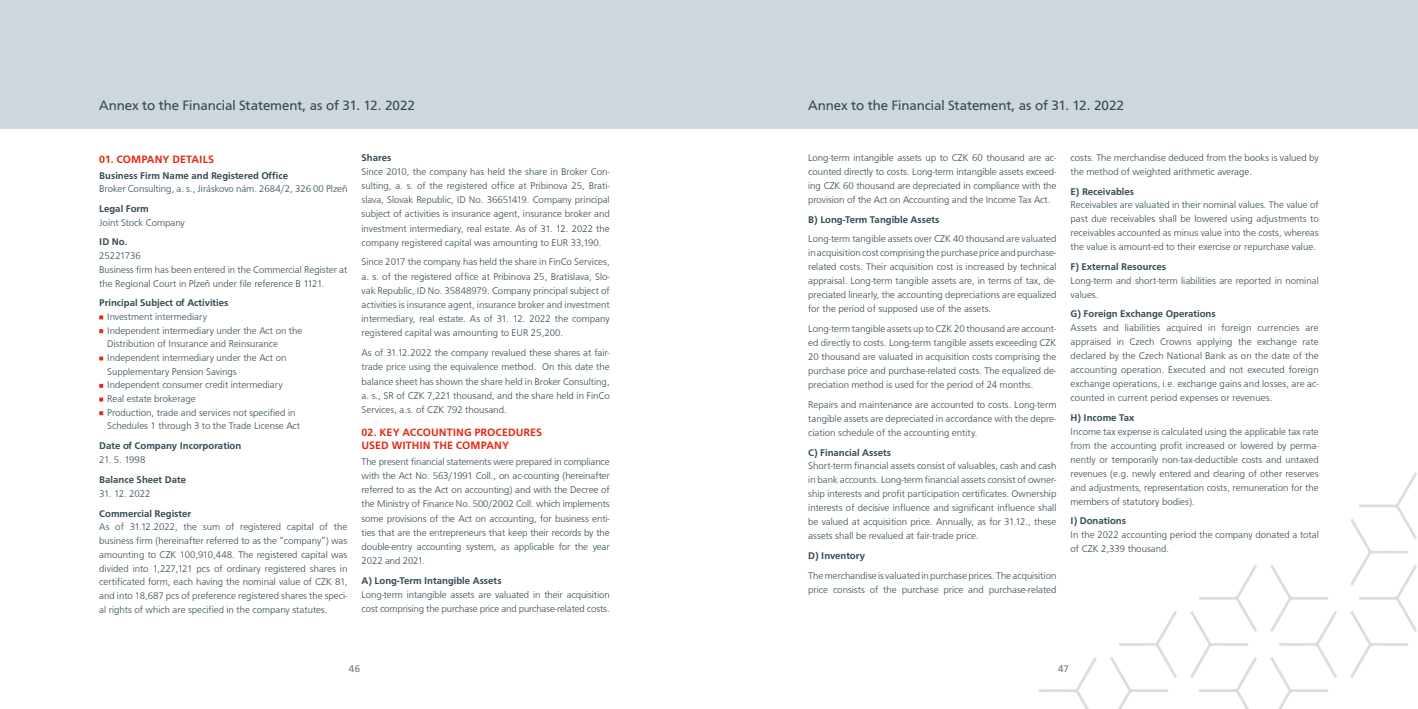
<style>
.page{position:relative;width:1418px;height:709px;background:#fff}
.page>*{position:absolute;margin:0;border:0;box-sizing:border-box;transform-origin:0 0}
.t1{font:14px "F015 TEE";color:#354b54}
.t2{font:500 11px/13.2px "F015 TEE";letter-spacing:.005em;color:#e52713}
.t3{font:10px/14px "F015 TEE Ligh";color:#354b54;text-align:justify}
.t4{font:500 10px "F015 TEE";color:#354b54}
.t5{font:10px "F015 TEE";color:#647a84}
</style>
<div class="page">
<svg style="left:1039px;top:657px;width:57px;height:52px"></svg>
<svg style="left:1270px;top:565px;width:67px;height:144px"></svg>
<svg style="left:1190px;top:565px;width:67px;height:144px"></svg>
<svg style="left:1110px;top:611px;width:66px;height:98px"></svg>
<svg style="left:1350px;top:472px;width:67px;height:206px"></svg>
<div style="left:0;top:0;width:1417px;height:128px;background:#ced7dd"></div>
<svg style="left:99px;top:315px;width:4px;height:4px"></svg>
<svg style="left:99px;top:329px;width:4px;height:4px"></svg>
<svg style="left:99px;top:356px;width:4px;height:4px"></svg>
<svg style="left:99px;top:384px;width:4px;height:4px"></svg>
<svg style="left:99px;top:397px;width:4px;height:4px"></svg>
<svg style="left:99px;top:411px;width:4px;height:4px"></svg>
<h1 class="t1" style="left:99px;top:98px;width:317px">Annex to the Financial Statement, as of 31. 12. 2022</h1>
<p class="t2" style="left:99px;top:153px;width:116px">01. COMPANY DETAILS</p>
<p class="t4" style="left:99px;top:169px;width:190px">Business Firm Name and Registered Office</p>
<p class="t3" style="left:99px;top:182px;width:250px">Broker Consulting, a. s., Jiráskovo nám. 2684/2, 326 00 Plzeň</p>
<p class="t4" style="left:99px;top:203px;width:51px">Legal Form</p>
<p class="t3" style="left:99px;top:215px;width:87px">Joint Stock Company</p>
<p class="t4" style="left:99px;top:236px;width:30px">ID No.</p>
<p class="t3" style="left:99px;top:249px;width:250px;text-align:left">25221736<br>Business firm has been entered in the Commercial Register at the Regional Court in Plzeň under file reference B 1121.</p>
<p class="t4" style="left:99px;top:297px;width:131px">Principal Subject of Activities</p>
<p class="t3" style="left:107px;top:310px;width:197px;line-height:13.7px;text-align:left">Investment intermediary<br>Independent intermediary under the Act on the Distribution of Insurance and Reinsurance Independent intermediary under the Act on Supplementary Pension Savings<br>Independent consumer credit intermediary<br>Real estate brokerage<br>Production, trade and services not specified in Schedules 1 through 3 to the Trade License Act</p>
<p class="t4" style="left:99px;top:440px;width:144px">Date of Company Incorporation</p>
<p class="t3" style="left:99px;top:453px;width:48px">21. 5. 1998</p>
<p class="t4" style="left:99px;top:474px;width:88px">Balance Sheet Date</p>
<p class="t3" style="left:99px;top:486px;width:53px">31. 12. 2022</p>
<p class="t4" style="left:99px;top:507px;width:93px">Commercial Register</p>
<p class="t3" style="left:99px;top:520px;width:250px">As of 31.12.2022, the sum of registered capital of the business firm (hereinafter referred to as the “company”) was amounting to CZK 100,910,448. The registered capital was divided into 1,227,121 pcs of ordinary registered shares in certificated form, each having the nominal value of CZK 81, and into 18,687 pcs of preference registered shares the speci&shy;al rights of which are specified in the company statutes.</p>
<p class="t4" style="left:361px;top:152px;width:31px">Shares</p>
<p class="t3" style="left:361px;top:164px;width:250px">Since 2010, the company has held the share in Broker Con&shy;sulting, a. s. of the registered office at Pribinova 25, Brati&shy;slava, Slovak Republic, ID No. 36651419. Company principal subject of activities is insurance agent, insurance broker and investment intermediary, real estate. As of 31. 12. 2022 the company registered capital was amounting to EUR 33,190.</p>
<p class="t3" style="left:361px;top:255px;width:250px">Since 2017 the company has held the share in FinCo Services, a. s. of the registered office at Pribinova 25, Bratislava, Slo&shy;vak Republic, ID No. 35848979. Company principal subject of activities is insurance agent, insurance broker and investment intermediary, real estate. As of 31. 12. 2022 the company registered capital was amounting to EUR 25,200.</p>
<p class="t3" style="left:361px;top:346px;width:250px">As of 31.12.2022 the company revalued these shares at fair&shy;trade price using the equivalence method. On this date the balance sheet has shown the share held in Broker Consulting, a. s., SR of CZK 7,221 thousand, and the share held in FinCo Services, a.s. of CZK 792 thousand.</p>
<p class="t2" style="left:361px;top:425px;width:182px">02. KEY ACCOUNTING PROCEDURES<br>USED WITHIN THE COMPANY</p>
<p class="t3" style="left:361px;top:454px;width:250px">The present financial statements were prepared in compliance with the Act No. 563/1991 Coll., on ac-counting (hereinafter referred to as the Act on accounting) and with the Decree of the Ministry of Finance No. 500/2002 Coll. which implements some provisions of the Act on accounting, for business enti&shy;ties that are the entrepreneurs that keep their records by the double-entry accounting system, as applicable for the year 2022 and 2021.</p>
<p class="t4" style="left:361px;top:574px;width:142px">A) Long-Term Intangible Assets</p>
<p class="t3" style="left:361px;top:587px;width:250px">Long-term intangible assets are valuated in their acquisition cost comprising the purchase price and purchase-related costs.</p>
<h1 class="t1" style="left:808px;top:98px;width:317px">Annex to the Financial Statement, as of 31. 12. 2022</h1>
<p class="t3" style="left:808px;top:151px;width:250px">Long-term intangible assets up to CZK 60 thousand are ac&shy;counted directly to costs. Long-term intangible assets exceed&shy;ing CZK 60 thousand are depreciated in compliance with the provision of the Act on Accounting and the Income Tax Act.</p>
<p class="t4" style="left:808px;top:214px;width:133px">B) Long-Term Tangible Assets</p>
<p class="t3" style="left:808px;top:232px;width:250px">Long-term tangible assets over CZK 40 thousand are valuated in acquisition cost comprising the purchase price and purchase&shy;related costs. Their acquisition cost is increased by technical appraisal. Long-term tangible assets are, in terms of tax, de&shy;preciated linearly, the accounting depreciations are equalized for the period of supposed use of the assets.</p>
<p class="t3" style="left:808px;top:322px;width:250px">Long-term tangible assets up to CZK 20 thousand are account&shy;ed directly to costs. Long-term tangible assets exceeding CZK 20 thousand are valuated in acquisition costs comprising the purchase price and purchase-related costs. The equalized de&shy;preciation method is used for the period of 24 months.</p>
<p class="t3" style="left:808px;top:397px;width:250px">Repairs and maintenance are accounted to costs. Long-term tangible assets are depreciated in accordance with the depre&shy;ciation schedule of the accounting entity.</p>
<p class="t4" style="left:808px;top:446px;width:84px">C) Financial Assets</p>
<p class="t3" style="left:808px;top:459px;width:250px">Short-term financial assets consist of valuables, cash and cash in bank accounts. Long-term financial assets consist of owner&shy;ship interests and profit participation certificates. Ownership interests of decisive influence and significant influence shall be valued at acquisition price. Annually, as for 31.12., these assets shall be revalued at fair-trade price.</p>
<p class="t4" style="left:808px;top:550px;width:58px">D) Inventory</p>
<p class="t3" style="left:808px;top:568px;width:250px">The merchandise is valuated in purchase prices. The acquisition price consists of the purchase price and purchase-related</p>
<p class="t3" style="left:1070px;top:151px;width:250px">costs. The merchandise deduced from the books is valued by the method of weighted arithmetic average.</p>
<p class="t4" style="left:1070px;top:186px;width:65px">E) Receivables</p>
<p class="t3" style="left:1070px;top:198px;width:250px">Receivables are valuated in their nominal values. The value of past due receivables shall be lowered using adjustments to receivables accounted as minus value into the costs, whereas the value is amount-ed to their exercise or repurchase value.</p>
<p class="t4" style="left:1070px;top:261px;width:97px">F) External Resources</p>
<p class="t3" style="left:1070px;top:273px;width:250px">Long-term and short-term liabilities are reported in nominal values.</p>
<p class="t4" style="left:1070px;top:308px;width:147px">G) Foreign Exchange Operations</p>
<p class="t3" style="left:1070px;top:321px;width:250px">Assets and liabilities acquired in foreign currencies are appraised in Czech Crowns applying the exchange rate declared by the Czech National Bank as on the date of the accounting operation. Executed and not executed foreign exchange operations, i.e. exchange gains and losses, are ac&shy;counted in current period expenses or revenues.</p>
<p class="t4" style="left:1070px;top:412px;width:65px">H) Income Tax</p>
<p class="t3" style="left:1070px;top:424px;width:250px">Income tax expense is calculated using the applicable tax rate from the accounting profit increased or lowered by perma&shy;nently or temporarily non-tax-deductible costs and untaxed revenues (e.g. newly entered and clearing of other reserves and adjustments, representation costs, remuneration for the members of statutory bodies).</p>
<p class="t4" style="left:1070px;top:515px;width:57px">I) Donations</p>
<p class="t3" style="left:1070px;top:527px;width:250px">In the 2022 accounting period the company donated a total of CZK 2,339 thousand.</p>
<p class="t5" style="left:349px;top:662px;width:13px">46</p>
<p class="t5" style="left:1058px;top:662px;width:12px">47</p>
</div>
